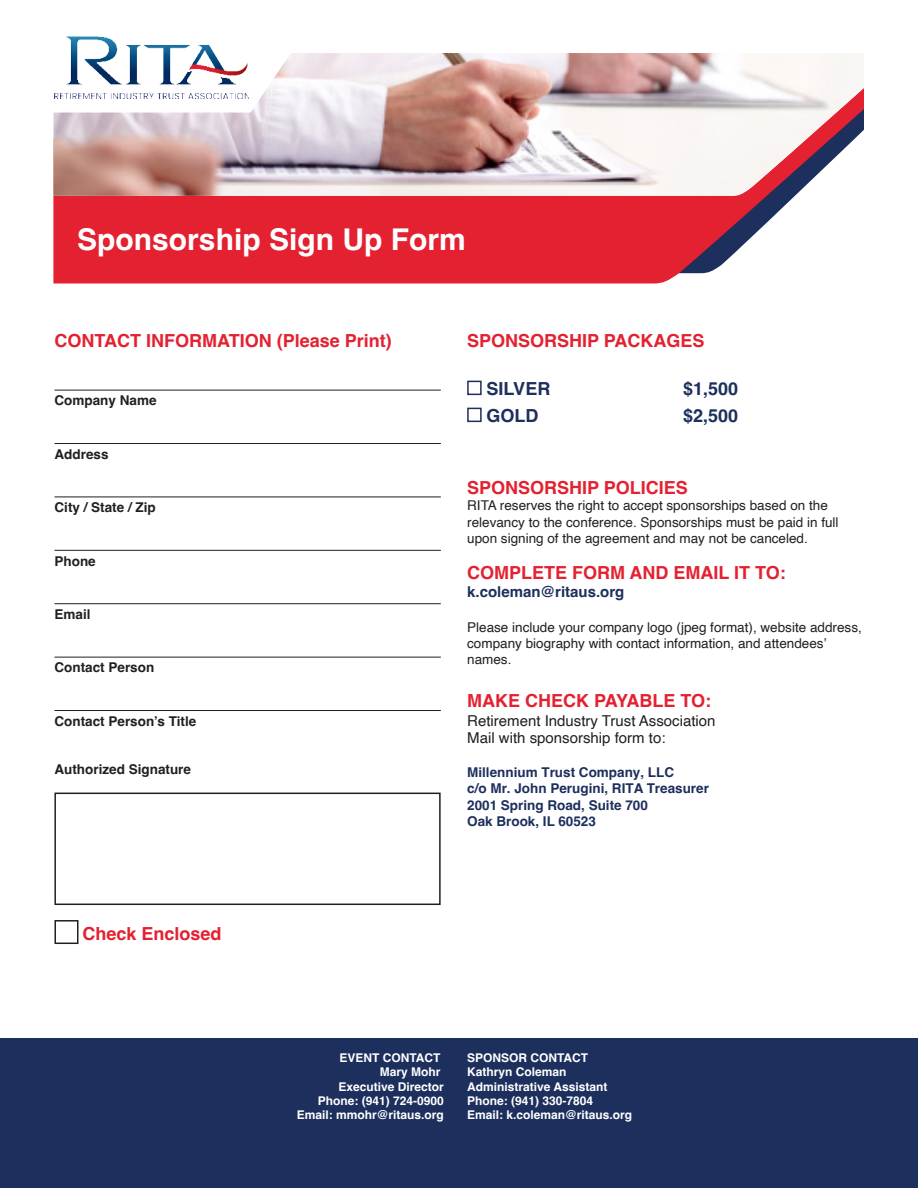
<style>
.page{position:relative;width:918px;height:1188px;background:#fff}
.page>*{position:absolute;margin:0;border:0;box-sizing:border-box;transform-origin:0 0}
.t1{font:700 30px "Helvetica";color:#fff}
.t2{font:700 18px "Helvetica";color:#e42131}
.t3{font:700 18px "Helvetica";color:#1d2f5d}
.t4{font:15px/17.4px "Helvetica";color:#221f1f}
.t5{font:700 15px "Helvetica";color:#1d2f5d}
.t6{font:13.5px/16.2px "Helvetica";color:#221f1f}
.t7{font:700 13.5px/16.2px "Helvetica";color:#1d2f5d}
.t8{font:700 13.5px "Helvetica";color:#221f1f}
.t9{font:700 12px/14.4px "Helvetica";color:#fff}
</style>
<div class="page">
<svg style="left:53px;top:196px;width:742px;height:88px;background:#de3241"></svg>
<img style="left:53px;top:53px;width:811px;height:143px">
<img style="left:55px;top:36px;width:193px;height:62px">
<hr style="left:55px;top:390px;width:386px;height:1px;background:#221f1f">
<hr style="left:55px;top:443px;width:386px;height:1px;background:#221f1f">
<hr style="left:55px;top:497px;width:386px;height:1px;background:#221f1f">
<hr style="left:55px;top:550px;width:386px;height:1px;background:#221f1f">
<hr style="left:55px;top:603px;width:386px;height:1px;background:#221f1f">
<hr style="left:55px;top:657px;width:386px;height:1px;background:#221f1f">
<hr style="left:55px;top:710px;width:386px;height:1px;background:#221f1f">
<div style="left:467px;top:381px;width:15px;height:14px;border:2px solid #1d2f5d"></div>
<div style="left:467px;top:408px;width:15px;height:14px;border:2px solid #1d2f5d"></div>
<div style="left:54px;top:793px;width:387px;height:112px;border:2px solid #221f1f"></div>
<div style="left:55px;top:920px;width:24px;height:24px;border:2px solid #221f1f"></div>
<div style="left:0;top:1039px;width:918px;height:149px;background:#1d2f5d"></div>
<h1 class="t1" style="left:77px;top:227px;width:390px">Sponsorship Sign Up Form</h1>
<h2 class="t2" style="left:55px;top:333px;width:339px">CONTACT INFORMATION (Please Print)</h2>
<p class="t8" style="left:55px;top:395px;width:104px">Company Name</p>
<p class="t8" style="left:55px;top:448px;width:56px">Address</p>
<p class="t8" style="left:55px;top:502px;width:103px">City / State / Zip</p>
<p class="t8" style="left:55px;top:555px;width:43px">Phone</p>
<p class="t8" style="left:55px;top:608px;width:38px">Email</p>
<p class="t8" style="left:55px;top:662px;width:101px">Contact Person</p>
<p class="t8" style="left:55px;top:713px;width:143px">Contact Person’s Title</p>
<p class="t8" style="left:55px;top:764px;width:138px">Authorized Signature</p>
<h2 class="t2" style="left:83px;top:926px;width:141px">Check Enclosed</h2>
<h2 class="t2" style="left:467px;top:333px;width:239px">SPONSORSHIP PACKAGES</h2>
<h2 class="t3" style="left:487px;top:381px;width:65px">SILVER</h2>
<h2 class="t3" style="left:683px;top:381px;width:57px">$1,500</h2>
<h2 class="t3" style="left:487px;top:408px;width:54px">GOLD</h2>
<h2 class="t3" style="left:683px;top:408px;width:57px">$2,500</h2>
<h2 class="t2" style="left:467px;top:480px;width:222px">SPONSORSHIP POLICIES</h2>
<p class="t6" style="left:467px;top:499px;width:373px">RITA reserves the right to accept sponsorships based on the relevancy to the conference. Sponsorships must be paid in full upon signing of the agreement and may not be canceled.</p>
<h2 class="t2" style="left:467px;top:565px;width:320px">COMPLETE FORM AND EMAIL IT TO:</h2>
<p class="t5" style="left:467px;top:586px;width:159px">k.coleman@ritaus.org</p>
<p class="t6" style="left:467px;top:620px;width:396px">Please include your company logo (jpeg format), website address, company biography with contact information, and attendees’ names.</p>
<h2 class="t2" style="left:467px;top:693px;width:246px">MAKE CHECK PAYABLE TO:</h2>
<p class="t4" style="left:467px;top:713px;width:250px">Retirement Industry Trust Association<br>Mail with sponsorship form to:</p>
<p class="t7" style="left:467px;top:765px;width:243px">Millennium Trust Company, LLC<br>c/o Mr. John Perugini, RITA Treasurer<br>2001 Spring Road, Suite 700<br>Oak Brook, IL 60523</p>
<p class="t9" style="left:297px;top:1051px;width:149px;text-align:right">EVENT CONTACT<br>Mary Mohr<br>Executive Director<br>Phone: (941) 724-0900<br>Email: mmohr@ritaus.org</p>
<p class="t9" style="left:467px;top:1051px;width:167px">SPONSOR CONTACT<br>Kathryn Coleman<br>Administrative Assistant<br>Phone: (941) 330-7804<br>Email: k.coleman@ritaus.org</p>
</div>
